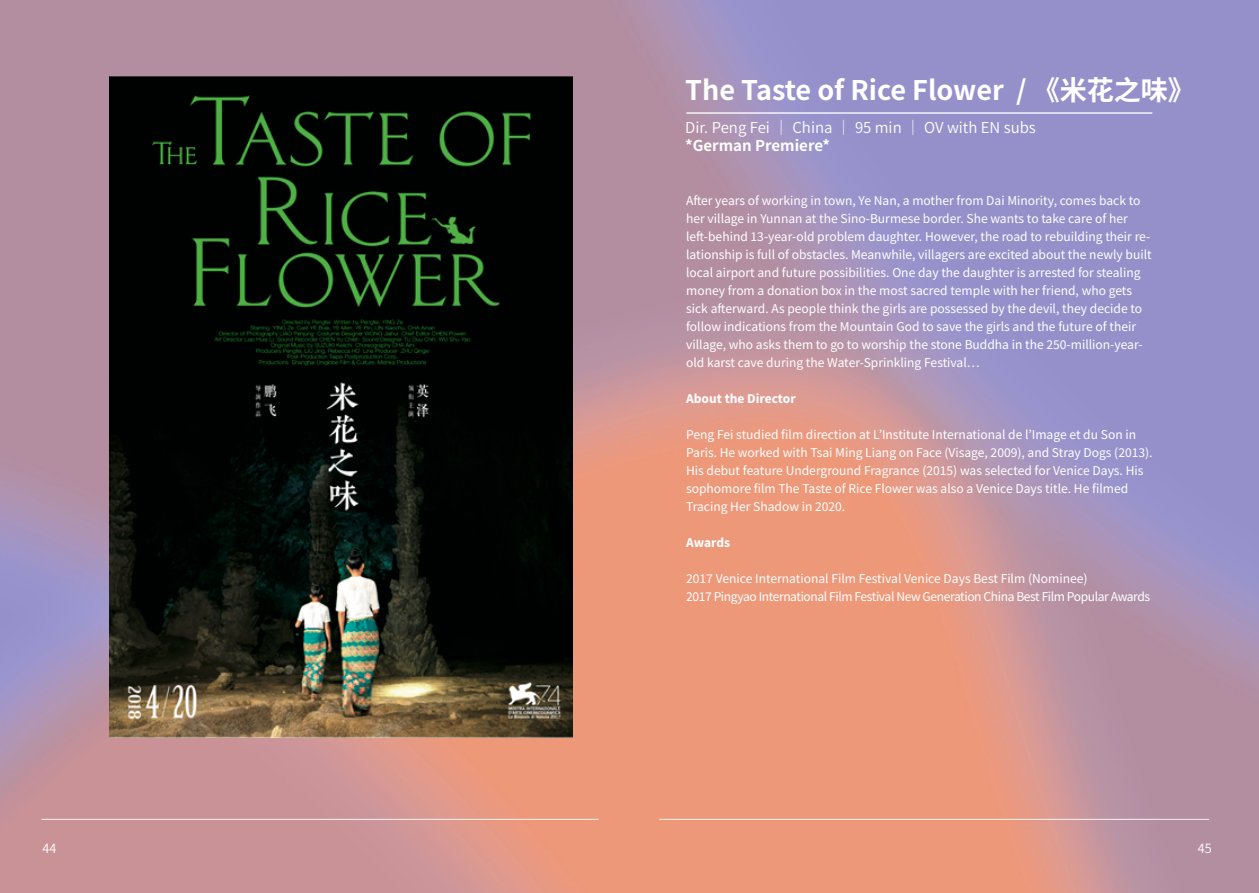
<style>
.page{position:relative;width:1259px;height:893px;background:#fff}
.page>*{position:absolute;margin:0;border:0;box-sizing:border-box;transform-origin:0 0}
.t1{font:700 27px "Source Han Sans CN";color:#fff}
.t2{font:15px "Source Han Sans CN";color:#fff}
.t3{font:700 15px "Source Han Sans CN";color:#fff}
.t4{font:13.5px/18px "Source Sans Pro";color:#fff}
.t5{font:13.5px/18px "Source Sans Pro";letter-spacing:-.03em;color:#fff}
.t6{font:700 13.5px "Source Sans Pro";color:#fff}
.t7{font:12.75px "Source Han Sans CN";color:#fff}
</style>
<div class="page">
<img style="left:0;top:0;width:1259px;height:893px">
<hr style="left:42px;top:819px;width:556px;height:1px;background:#fff">
<hr style="left:659px;top:819px;width:549px;height:1px;background:#fff">
<hr style="left:687px;top:112px;width:465px;height:2px;background:#fff">
<img style="left:109px;top:77px;width:464px;height:660px">
<h1 class="t1" style="left:685px;top:75px;width:511px">The Taste of Rice Flower / 《米花之味》</h1>
<p class="t2" style="left:685px;top:119px;width:352px">Dir. Peng Fei ｜ China ｜ 95 min ｜ OV with EN subs</p>
<p class="t3" style="left:685px;top:137px;width:147px">*German Premiere*</p>
<p class="t4" style="left:686px;top:191px;width:467px">After years of working in town, Ye Nan, a mother from Dai Minority, comes back to her village in Yunnan at the Sino-Burmese border. She wants to take care of her left-behind 13-year-old problem daughter. However, the road to rebuilding their re&shy;lationship is full of obstacles. Meanwhile, villagers are excited about the newly built local airport and future possibilities. One day the daughter is arrested for stealing money from a donation box in the most sacred temple with her friend, who gets sick afterward. As people think the girls are possessed by the devil, they decide to follow indications from the Mountain God to save the girls and the future of their village, who asks them to go to worship the stone Buddha in the 250-million-year&shy;old karst cave during the Water-Sprinkling Festival…</p>
<p class="t6" style="left:686px;top:389px;width:111px">About the Director</p>
<p class="t4" style="left:686px;top:425px;width:468px">Peng Fei studied film direction at L’Institute International de l’Image et du Son in Paris. He worked with Tsai Ming Liang on Face (Visage, 2009), and Stray Dogs (2013).<br>His debut feature Underground Fragrance (2015) was selected for Venice Days. His sophomore film The Taste of Rice Flower was also a Venice Days title. He filmed Tracing Her Shadow in 2020.</p>
<p class="t6" style="left:686px;top:533px;width:46px">Awards</p>
<p class="t5" style="left:686px;top:569px;width:465px">2017 Venice International Film Festival Venice Days Best Film (Nominee)<br>2017 Pingyao International Film Festival New Generation China Best Film Popular Awards</p>
<p class="t7" style="left:43px;top:841px;width:15px">44</p>
<p class="t7" style="left:1197px;top:841px;width:15px">45</p>
</div>
